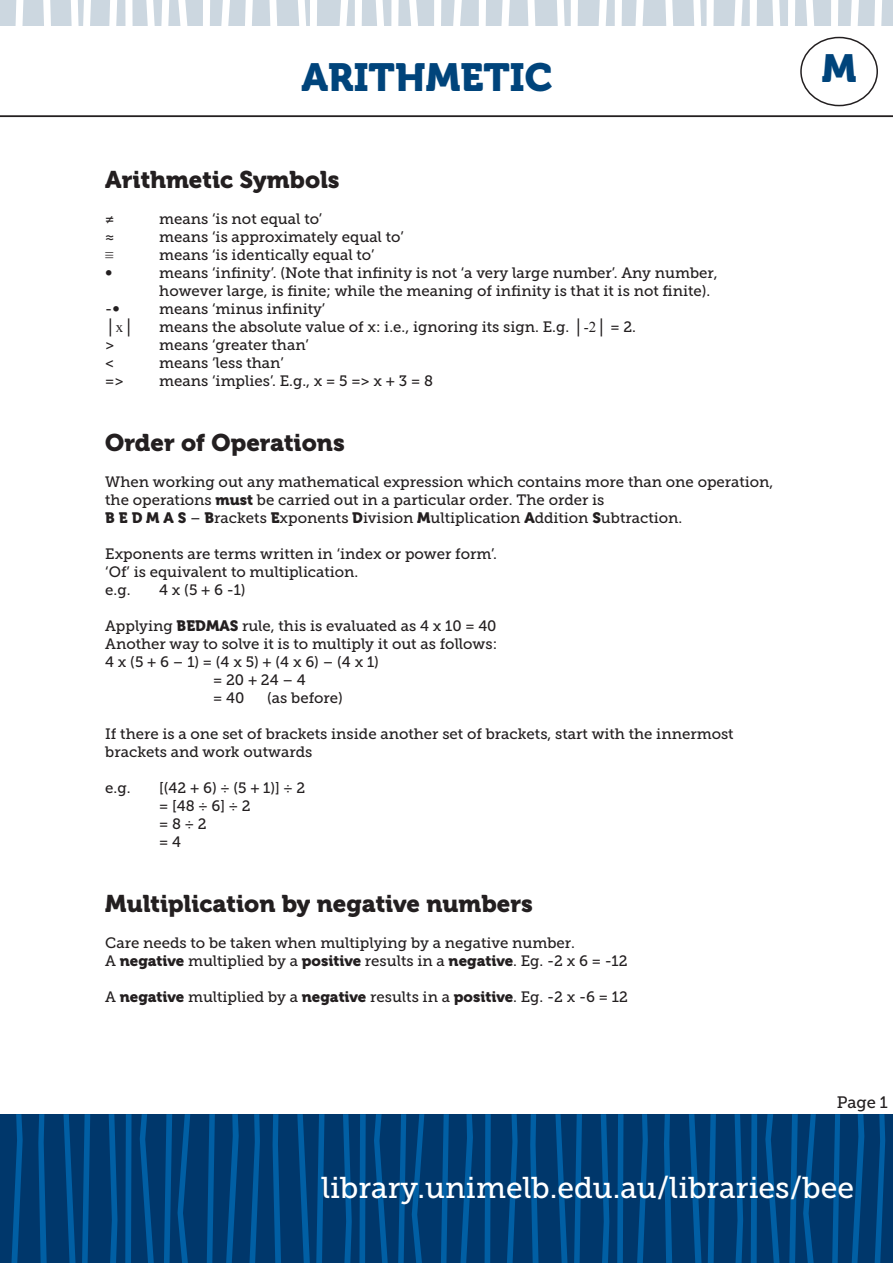
<style>
.page{position:relative;width:893px;height:1263px;background:#fff}
.page>*{position:absolute;margin:0;border:0;box-sizing:border-box;transform-origin:0 0}
.t1{font:39px "Museo 900";color:#00447b}
.t2{font:30px "Museo Slab 500";color:#fff}
.t3{font:24px "Museo 900";color:#231f20}
.t4{font:16.5px "Museo Slab 500";color:#231f20}
.t5{font:15px/18px "Museo Slab 500";color:#231f20}
.t6{font:15px "Museo Slab 500";letter-spacing:.25em;color:#231f20}
.t7{font:15px "Times New Roman";color:#231f20}
.s1{font-family:"Times New Roman"}
.s2{font-family:"Museo 900"}
</style>
<div class="page">
<div style="left:800px;top:37px;width:78px;height:69px;border:2px solid #231f20;border-radius:50%"></div>
<div style="left:0;top:1114px;width:893px;height:148px;background:#00376b"></div>
<svg style="left:11px;top:1114px;width:12px;height:149px"></svg>
<svg style="left:249px;top:1114px;width:11px;height:149px"></svg>
<svg style="left:506px;top:1114px;width:12px;height:149px"></svg>
<svg style="left:38px;top:1114px;width:9px;height:149px"></svg>
<svg style="left:273px;top:1114px;width:9px;height:149px"></svg>
<svg style="left:530px;top:1114px;width:9px;height:149px"></svg>
<svg style="left:63px;top:1114px;width:13px;height:149px"></svg>
<svg style="left:555px;top:1114px;width:13px;height:149px"></svg>
<svg style="left:82px;top:1114px;width:8px;height:149px"></svg>
<svg style="left:297px;top:1114px;width:27px;height:149px"></svg>
<svg style="left:574px;top:1114px;width:8px;height:149px"></svg>
<svg style="left:109px;top:1114px;width:8px;height:149px"></svg>
<svg style="left:343px;top:1114px;width:9px;height:149px"></svg>
<svg style="left:601px;top:1114px;width:8px;height:149px"></svg>
<svg style="left:125px;top:1114px;width:7px;height:149px"></svg>
<svg style="left:359px;top:1114px;width:7px;height:149px"></svg>
<svg style="left:617px;top:1114px;width:6px;height:149px"></svg>
<svg style="left:484px;top:1114px;width:7px;height:149px"></svg>
<svg style="left:140px;top:1114px;width:15px;height:149px"></svg>
<svg style="left:374px;top:1114px;width:15px;height:149px"></svg>
<svg style="left:164px;top:1114px;width:8px;height:149px"></svg>
<svg style="left:398px;top:1114px;width:8px;height:149px"></svg>
<svg style="left:178px;top:1114px;width:12px;height:149px"></svg>
<svg style="left:412px;top:1114px;width:12px;height:149px"></svg>
<svg style="left:206px;top:1114px;width:9px;height:149px"></svg>
<svg style="left:440px;top:1114px;width:9px;height:149px"></svg>
<svg style="left:225px;top:1114px;width:14px;height:149px"></svg>
<svg style="left:459px;top:1114px;width:14px;height:149px"></svg>
<svg style="left:636px;top:1114px;width:12px;height:149px"></svg>
<svg style="left:874px;top:1114px;width:11px;height:149px"></svg>
<svg style="left:664px;top:1114px;width:9px;height:149px"></svg>
<svg style="left:689px;top:1114px;width:27px;height:149px"></svg>
<svg style="left:734px;top:1114px;width:9px;height:149px"></svg>
<svg style="left:751px;top:1114px;width:6px;height:149px"></svg>
<svg style="left:765px;top:1114px;width:16px;height:149px"></svg>
<svg style="left:789px;top:1114px;width:27px;height:149px"></svg>
<svg style="left:832px;top:1114px;width:8px;height:149px"></svg>
<svg style="left:851px;top:1114px;width:13px;height:149px"></svg>
<div style="left:0;top:0;width:893px;height:26px;background:#ccd7e0"></div>
<svg style="left:16px;top:0;width:8px;height:26px"></svg>
<svg style="left:161px;top:0;width:9px;height:26px"></svg>
<div style="left:203px;top:0;width:7px;height:26px;background:#fff"></div>
<div style="left:571px;top:0;width:7px;height:26px;background:#fff"></div>
<div style="left:615px;top:0;width:7px;height:26px;background:#fff"></div>
<div style="left:750px;top:0;width:7px;height:26px;background:#fff"></div>
<div style="left:831px;top:0;width:7px;height:26px;background:#fff"></div>
<svg style="left:874px;top:0;width:8px;height:26px"></svg>
<div style="left:788px;top:0;width:7px;height:26px;background:#fff"></div>
<div style="left:391px;top:0;width:8px;height:26px;background:#fff"></div>
<div style="left:434px;top:0;width:7px;height:26px;background:#fff"></div>
<div style="left:479px;top:0;width:7px;height:26px;background:#fff"></div>
<svg style="left:221px;top:0;width:9px;height:26px"></svg>
<svg style="left:339px;top:0;width:23px;height:26px"></svg>
<svg style="left:453px;top:0;width:9px;height:26px"></svg>
<svg style="left:501px;top:0;width:9px;height:26px"></svg>
<svg style="left:599px;top:0;width:8px;height:26px"></svg>
<svg style="left:635px;top:0;width:9px;height:26px"></svg>
<svg style="left:734px;top:0;width:9px;height:26px"></svg>
<svg style="left:851px;top:0;width:8px;height:26px"></svg>
<svg style="left:245px;top:0;width:8px;height:26px"></svg>
<svg style="left:109px;top:0;width:8px;height:26px"></svg>
<svg style="left:43px;top:0;width:8px;height:26px"></svg>
<svg style="left:71px;top:0;width:20px;height:26px"></svg>
<div style="left:125px;top:0;width:8px;height:26px;background:#fff"></div>
<svg style="left:146px;top:0;width:9px;height:26px"></svg>
<svg style="left:269px;top:0;width:8px;height:26px"></svg>
<svg style="left:298px;top:0;width:19px;height:26px"></svg>
<svg style="left:375px;top:0;width:9px;height:26px"></svg>
<svg style="left:527px;top:0;width:8px;height:26px"></svg>
<svg style="left:557px;top:0;width:8px;height:26px"></svg>
<svg style="left:665px;top:0;width:8px;height:26px"></svg>
<svg style="left:806px;top:0;width:8px;height:26px"></svg>
<svg style="left:693px;top:0;width:21px;height:26px"></svg>
<svg style="left:772px;top:0;width:8px;height:26px"></svg>
<svg style="left:409px;top:0;width:9px;height:26px"></svg>
<svg style="left:178px;top:0;width:9px;height:26px"></svg>
<hr style="left:0;top:116px;width:893px;height:1px;background:#231f20">
<h1 class="t1" style="left:301px;top:55px;width:253px">ARITHMETIC</h1>
<h1 class="t1" style="left:822px;top:47px;width:36px">M</h1>
<p class="t3" style="left:105px;top:166px;width:236px">Arithmetic Symbols</p>
<p class="t5" style="left:105px;top:210px;width:11px">≠</p>
<p class="t5" style="left:159px;top:210px;width:165px">means ‘is not equal to’</p>
<p class="t5" style="left:105px;top:228px;width:11px">≈</p>
<p class="t5" style="left:159px;top:228px;width:246px">means ‘is approximately equal to’</p>
<p class="t7" style="left:105px;top:245px;width:10px">≡</p>
<p class="t5" style="left:159px;top:246px;width:217px">means ‘is identically equal to’</p>
<p class="t5" style="left:105px;top:264px;width:9px">∞</p>
<p class="t5" style="left:159px;top:264px;width:560px">means ‘infinity’. (Note that infinity is not ‘a very large number’. Any number, however large, is finite; while the meaning of infinity is that it is not finite).</p>
<p class="t5" style="left:105px;top:300px;width:16px">-∞</p>
<p class="t5" style="left:159px;top:300px;width:168px">means ‘minus infinity’</p>
<p class="t7" style="left:105px;top:317px;width:30px">│x│</p>
<p class="t5" style="left:159px;top:318px;width:478px">means the absolute value of x: i.e., ignoring its sign. E.g. <span class="s1">│-2│</span> = 2.</p>
<p class="t5" style="left:105px;top:336px;width:11px">&gt;</p>
<p class="t5" style="left:159px;top:336px;width:151px">means ‘greater than’</p>
<p class="t5" style="left:105px;top:354px;width:11px">&lt;</p>
<p class="t5" style="left:159px;top:354px;width:126px">means ‘less than’</p>
<p class="t5" style="left:105px;top:372px;width:20px">=&gt;</p>
<p class="t5" style="left:159px;top:372px;width:275px">means ‘implies’. E.g., x = 5 =&gt; x + 3 = 8</p>
<p class="t3" style="left:105px;top:429px;width:241px">Order of Operations</p>
<p class="t5" style="left:105px;top:473px;width:670px">When working out any mathematical expression which contains more than one operation, the operations <span class="s2">must</span> be carried out in a particular order. The order is</p>
<p class="t5" style="left:105px;top:509px;width:578px"><span class="s2">B E D M A S</span> – <span class="s2">B</span>rackets <span class="s2">E</span>xponents <span class="s2">D</span>ivision <span class="s2">M</span>ultiplication <span class="s2">A</span>ddition <span class="s2">S</span>ubtraction.</p>
<p class="t5" style="left:105px;top:545px;width:393px">Exponents are terms written in ‘index or power form’.</p>
<p class="t5" style="left:105px;top:563px;width:255px">‘Of’ is equivalent to multiplication.</p>
<p class="t5" style="left:105px;top:581px;width:27px">e.g.</p>
<p class="t5" style="left:159px;top:581px;width:88px">4x(5+6-1)</p>
<p class="t5" style="left:105px;top:617px;width:393px">Applying <span class="s2">BEDMAS</span> rule, this is evaluated as 4 x 10 = 40</p>
<p class="t5" style="left:105px;top:635px;width:393px">Another way to solve it is to multiply it out as follows:</p>
<p class="t6" style="left:105px;top:653px;width:275px">4x(5+6–1)=(4x5)+(4x6)–(4x1)</p>
<p class="t5" style="left:213px;top:671px;width:94px">=20+24–4</p>
<p class="t5" style="left:213px;top:689px;width:33px">= 40</p>
<p class="t5" style="left:267px;top:689px;width:77px">(as before)</p>
<p class="t5" style="left:105px;top:725px;width:630px">If there is a one set of brackets inside another set of brackets, start with the innermost brackets and work outwards</p>
<p class="t5" style="left:105px;top:779px;width:27px">e.g.</p>
<p class="t5" style="left:159px;top:779px;width:148px">[(42+6)÷(5+1)]÷2</p>
<p class="t5" style="left:159px;top:797px;width:93px">=[48÷6]÷2</p>
<p class="t5" style="left:159px;top:815px;width:49px">=8÷2</p>
<p class="t5" style="left:159px;top:833px;width:23px">=4</p>
<p class="t3" style="left:105px;top:890px;width:429px">Multiplication by negative numbers</p>
<p class="t5" style="left:105px;top:934px;width:471px">Care needs to be taken when multiplying by a negative number.</p>
<p class="t5" style="left:105px;top:952px;width:524px">A <span class="s2">negative</span> multiplied by a <span class="s2">positive</span> results in a <span class="s2">negative</span>. Eg. -2 x 6 = -12</p>
<p class="t5" style="left:105px;top:988px;width:524px">A <span class="s2">negative</span> multiplied by a <span class="s2">negative</span> results in a <span class="s2">positive</span>. Eg. -2 x -6 = 12</p>
<p class="t4" style="left:837px;top:1093px;width:52px">Page 1</p>
<p class="t2" style="left:321px;top:1170px;width:534px">library.unimelb.edu.au/libraries/bee</p>
</div>
